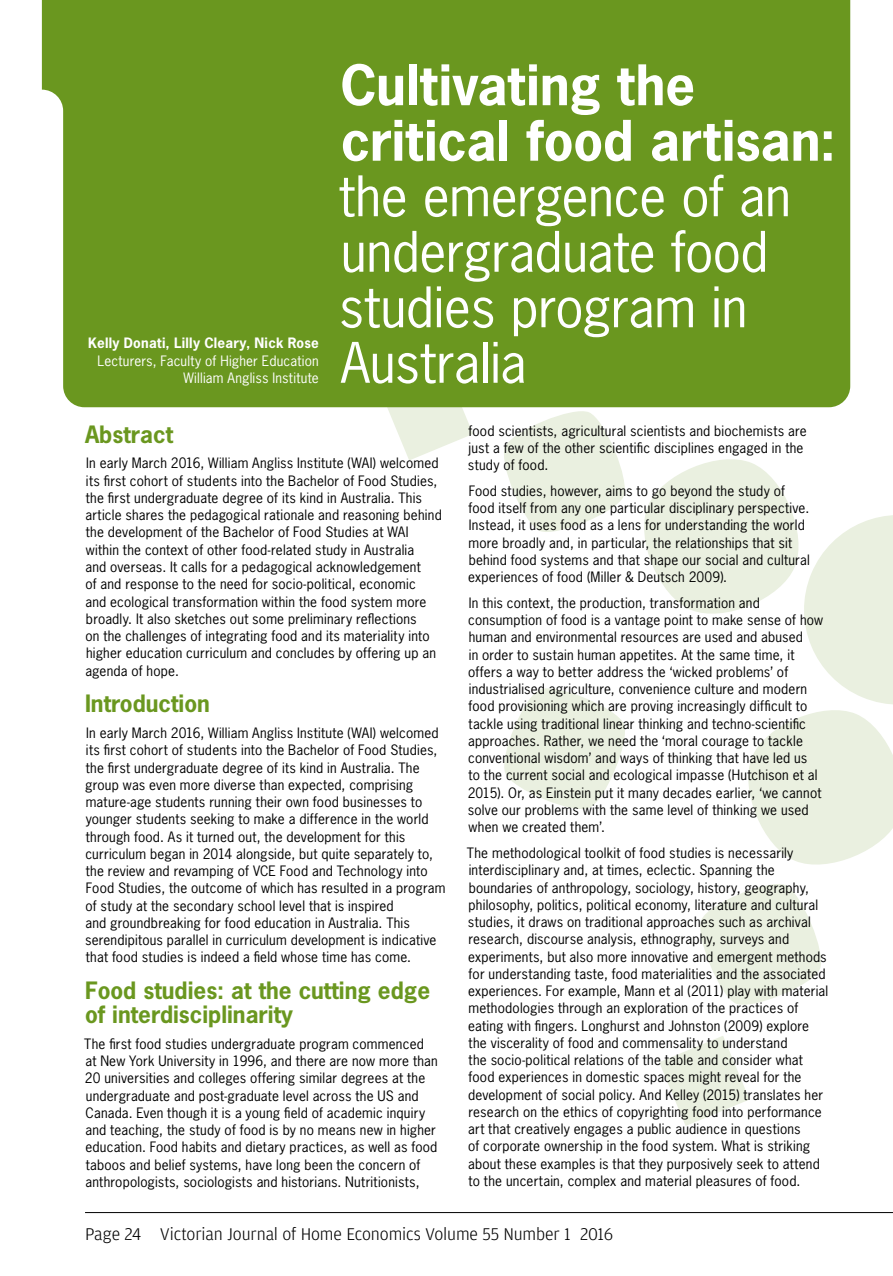
<style>
.page{position:relative;width:893px;height:1276px;background:#fff}
.page>*{position:absolute;margin:0;border:0;box-sizing:border-box;transform-origin:0 0}
.t1{font:52.5px/55.5px "News Gothic";letter-spacing:-.01em;color:#fff}
.t2{font:700 52.5px/55.5px "News Gothic";color:#fff}
.t3{font:700 22.5px/24px "News Gothic";color:#6a971f}
.t4{font:300 18px "Amplitude";letter-spacing:-.01em;color:#000}
.t5{font:13.5px/17.2px "News Gothic";letter-spacing:.015em;color:#000}
.t6{font:13.5px/17.2px "News Gothic";letter-spacing:.015em;color:#fff;text-align:right}
.t7{font:700 13.5px "News Gothic";letter-spacing:.02em;color:#fff}
</style>
<div class="page">
<svg style="left:383px;top:128px;width:510px;height:998px"></svg>
<div style="left:42px;top:0;width:808px;height:407px;background:#6a971f"></div>
<hr style="left:85px;top:1212px;width:808px;height:1px;background:#000">
<p class="t7" style="left:88px;top:334px;width:232px">Kelly Donati, Lilly Cleary, Nick Rose</p>
<p class="t6" style="left:97px;top:351px;width:223px">Lecturers, Faculty of Higher Education<br>William Angliss Institute</p>
<h1 class="t2" style="left:340px;top:56px;width:497px">Cultivating the critical food artisan:</h1>
<h1 class="t1" style="left:339px;top:167px;width:454px">the emergence of an undergraduate food studies program in<br>Australia</h1>
<h2 class="t3" style="left:85px;top:421px;width:90px">Abstract</h2>
<p class="t5" style="left:85px;top:454px;width:358px">In early March 2016, William Angliss Institute (WAI) welcomed its first cohort of students into the Bachelor of Food Studies, the first undergraduate degree of its kind in Australia. This article shares the pedagogical rationale and reasoning behind the development of the Bachelor of Food Studies at WAI within the context of other food-related study in Australia<br>and overseas. It calls for a pedagogical acknowledgement<br>of and response to the need for socio-political, economic<br>and ecological transformation within the food system more broadly. It also sketches out some preliminary reflections<br>on the challenges of integrating food and its materiality into higher education curriculum and concludes by offering up an agenda of hope.</p>
<h2 class="t3" style="left:85px;top:691px;width:126px">Introduction</h2>
<p class="t5" style="left:85px;top:724px;width:362px">In early March 2016, William Angliss Institute (WAI) welcomed its first cohort of students into the Bachelor of Food Studies, the first undergraduate degree of its kind in Australia. The group was even more diverse than expected, comprising mature-age students running their own food businesses to younger students seeking to make a difference in the world through food. As it turned out, the development for this curriculum began in 2014 alongside, but quite separately to, the review and revamping of VCE Food and Technology into Food Studies, the outcome of which has resulted in a program of study at the secondary school level that is inspired<br>and groundbreaking for food education in Australia. This serendipitous parallel in curriculum development is indicative that food studies is indeed a field whose time has come.</p>
<h2 class="t3" style="left:85px;top:978px;width:347px">Food studies: at the cutting edge of interdisciplinarity</h2>
<p class="t5" style="left:84px;top:1034px;width:355px">The first food studies undergraduate program commenced at New York University in 1996, and there are now more than 20 universities and colleges offering similar degrees at the undergraduate and post-graduate level across the US and Canada. Even though it is a young field of academic inquiry and teaching, the study of food is by no means new in higher education. Food habits and dietary practices, as well as food taboos and belief systems, have long been the concern of anthropologists, sociologists and historians. Nutritionists,</p>
<p class="t5" style="left:468px;top:421px;width:340px">food scientists, agricultural scientists and biochemists are just a few of the other scientific disciplines engaged in the study of food.</p>
<p class="t5" style="left:468px;top:482px;width:343px">Food studies, however, aims to go beyond the study of food itself from any one particular disciplinary perspective.<br>Instead, it uses food as a lens for understanding the world more broadly and, in particular, the relationships that sit behind food systems and that shape our social and cultural experiences of food (Miller &amp; Deutsch 2009).</p>
<p class="t5" style="left:468px;top:594px;width:357px">In this context, the production, transformation and consumption of food is a vantage point to make sense of how human and environmental resources are used and abused<br>in order to sustain human appetites. At the same time, it offers a way to better address the ‘wicked problems’ of industrialised agriculture, convenience culture and modern food provisioning which are proving increasingly difficult to tackle using traditional linear thinking and techno-scientific approaches. Rather, we need the ‘moral courage to tackle conventional wisdom’ and ways of thinking that have led us<br>to the current social and ecological impasse (Hutchison et al 2015). Or, as Einstein put it many decades earlier, ‘we cannot solve our problems with the same level of thinking we used when we created them’.</p>
<p class="t5" style="left:467px;top:844px;width:363px">The methodological toolkit of food studies is necessarily interdisciplinary and, at times, eclectic. Spanning the boundaries of anthropology, sociology, history, geography, philosophy, politics, political economy, literature and cultural studies, it draws on traditional approaches such as archival research, discourse analysis, ethnography, surveys and experiments, but also more innovative and emergent methods for understanding taste, food materialities and the associated experiences. For example, Mann et al (2011) play with material methodologies through an exploration of the practices of eating with fingers. Longhurst and Johnston (2009) explore the viscerality of food and commensality to understand<br>the socio-political relations of the table and consider what food experiences in domestic spaces might reveal for the development of social policy. And Kelley (2015) translates her research on the ethics of copyrighting food into performance art that creatively engages a public audience in questions<br>of corporate ownership in the food system. What is striking about these examples is that they purposively seek to attend to the uncertain, complex and material pleasures of food.</p>
<h3 class="t4" style="left:85px;top:1224px;width:530px">Page 24 Victorian Journal of Home Economics Volume 55 Number 1 2016</h3>
</div>
